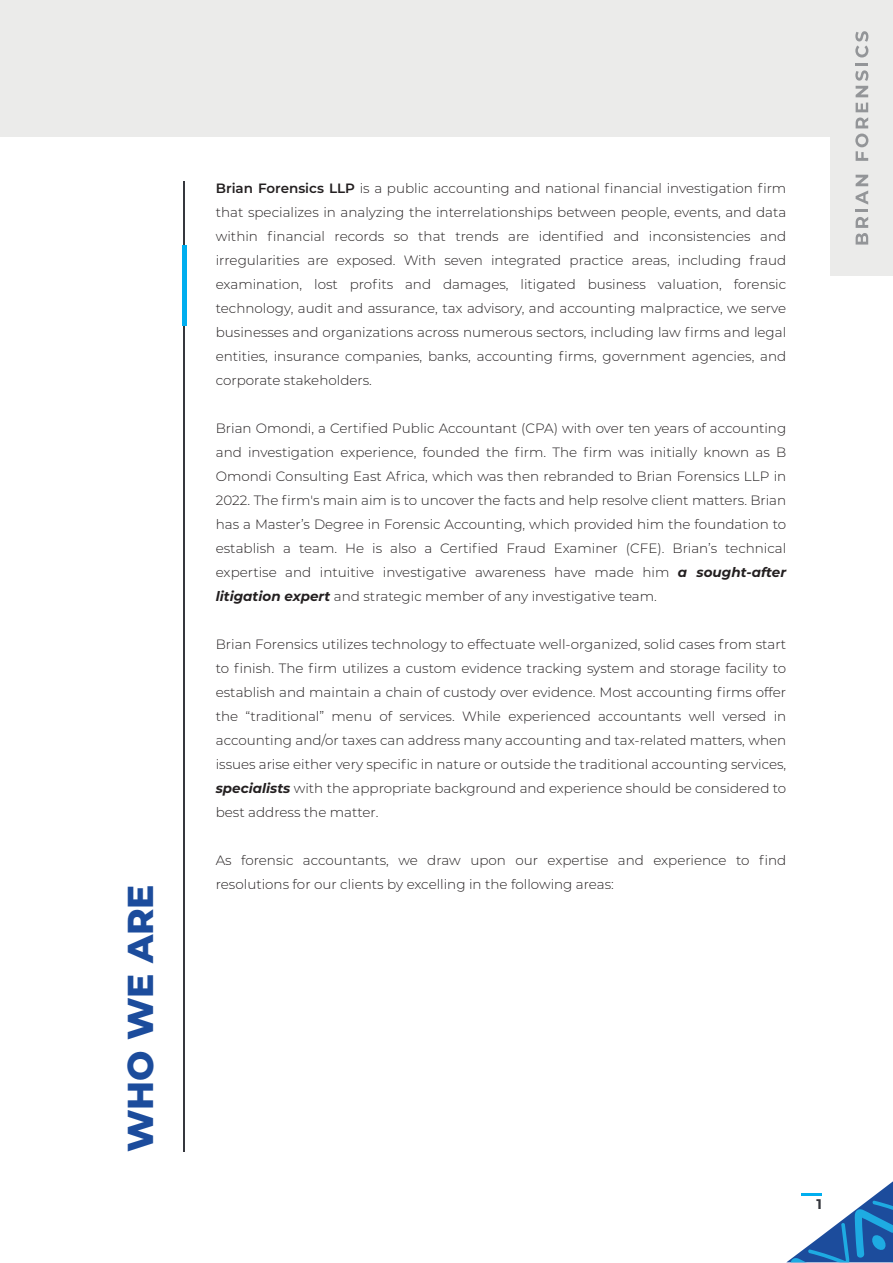
<style>
.page{position:relative;width:893px;height:1263px;background:#fff}
.page>*{position:absolute;margin:0;border:0;box-sizing:border-box;transform-origin:0 0}
.t1{font:800 36px "Montserrat";letter-spacing:-.01em;color:#1c4c9c}
.t2{font:700 13.95px "Montserrat";color:#35373d}
.t3{font:300 13.5px/24px "Montserrat";color:#231f20;text-align:justify}
.s1{font-weight:600}
.s2{font-weight:700;font-style:italic}
</style>
<div class="page">
<div style="left:0;top:0;width:893px;height:137px;background:#ebebea"></div>
<div style="left:831px;top:0;width:62px;height:276px;background:#ebebea"></div>
<svg style="left:856px;top:175px;width:12px;height:70px"></svg>
<svg style="left:855px;top:134px;width:13px;height:27px"></svg>
<svg style="left:856px;top:103px;width:12px;height:25px"></svg>
<svg style="left:855px;top:31px;width:13px;height:66px"></svg>
<hr style="left:184px;top:181px;width:1px;height:971px;background:#35373d">
<div style="left:182px;top:245px;width:5px;height:81px;background:#00aeef"></div>
<svg style="left:787px;top:1181px;width:106px;height:81px"></svg>
<h1 class="t1" style="left:114px;top:1152px;width:269px;rotate:-90deg">WHO WE ARE</h1>
<p class="t3" style="left:216px;top:176px;width:572px"><span class="s1">Brian Forensics LLP</span> is a public accounting and national financial investigation firm that specializes in analyzing the interrelationships between people, events, and data within financial records so that trends are identified and inconsistencies and irregularities are exposed. With seven integrated practice areas, including fraud examination, lost profits and damages, litigated business valuation, forensic technology, audit and assurance, tax advisory, and accounting malpractice, we serve businesses and organizations across numerous sectors, including law firms and legal entities, insurance companies, banks, accounting firms, government agencies, and corporate stakeholders.</p>
<p class="t3" style="left:216px;top:416px;width:572px">Brian Omondi, a Certified Public Accountant (CPA) with over ten years of accounting and investigation experience, founded the firm. The firm was initially known as B Omondi Consulting East Africa, which was then rebranded to Brian Forensics LLP in 2022. The firm's main aim is to uncover the facts and help resolve client matters. Brian has a Master’s Degree in Forensic Accounting, which provided him the foundation to establish a team. He is also a Certified Fraud Examiner (CFE). Brian’s technical expertise and intuitive investigative awareness have made him <span class="s2">a sought-after litigation expert</span> and strategic member of any investigative team.</p>
<p class="t3" style="left:216px;top:632px;width:572px">Brian Forensics utilizes technology to effectuate well-organized, solid cases from start to finish. The firm utilizes a custom evidence tracking system and storage facility to establish and maintain a chain of custody over evidence. Most accounting firms offer the “traditional” menu of services. While experienced accountants well versed in accounting and/or taxes can address many accounting and tax-related matters, when issues arise either very specific in nature or outside the traditional accounting services, <span class="s2">specialists</span> with the appropriate background and experience should be considered to best address the matter.</p>
<p class="t3" style="left:216px;top:848px;width:572px">As forensic accountants, we draw upon our expertise and experience to find resolutions for our clients by excelling in the following areas:</p>
<p class="t2" style="left:817px;top:1194px;width:7px">1</p>
</div>
